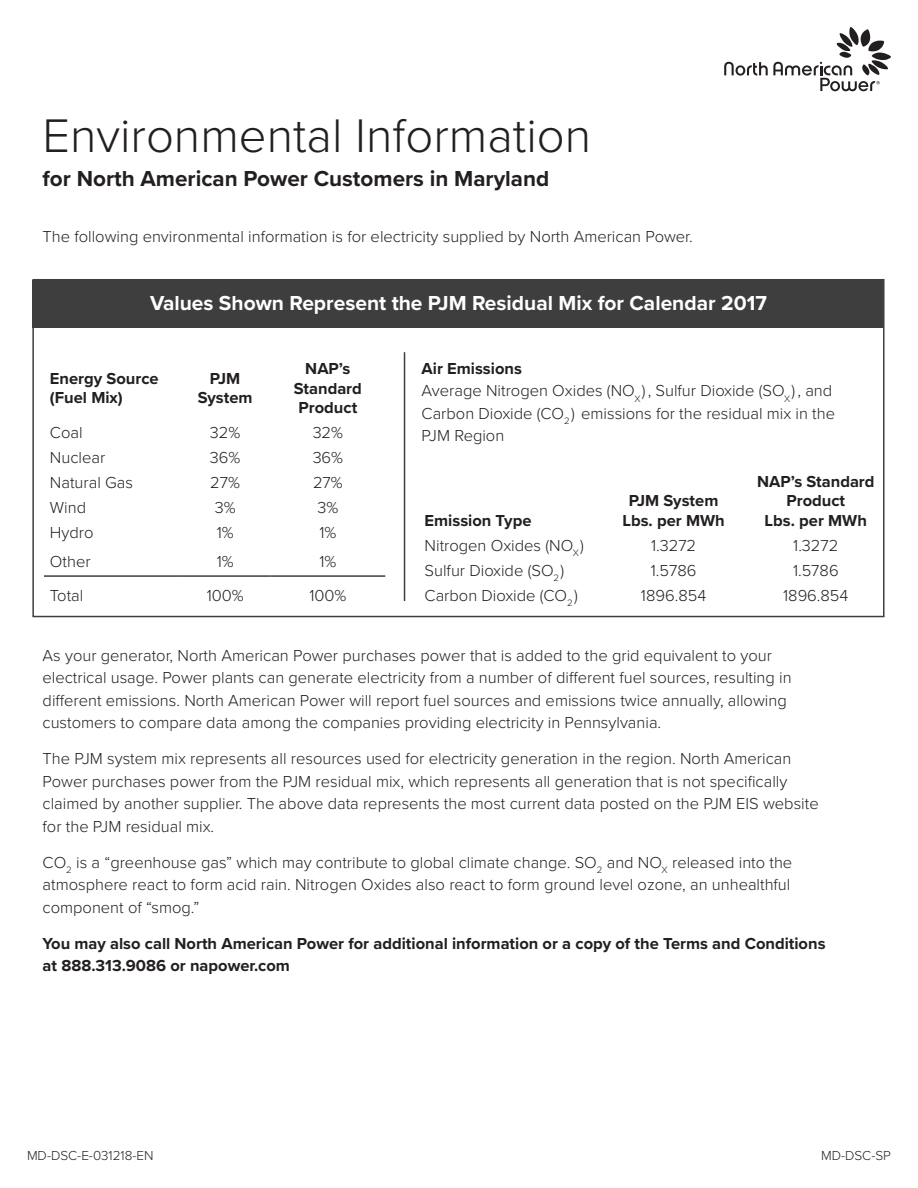
<style>
.page{position:relative;width:918px;height:1188px;background:#fff}
.page>*{position:absolute;margin:0;border:0;box-sizing:border-box;transform-origin:0 0}
.t1{font:300 48.9px "Proxima Nova";color:#231f20}
.t2{font:700 22.5px "Proxima Nova";color:#231f20}
.t3{font:700 21px "Proxima Nova";color:#fff}
.t4{font:300 16.5px/22.5px "Proxima Nova";color:#231f20}
.t5{font:700 16.5px/19.5px "Proxima Nova";color:#231f20;text-align:center}
.t6{font:300 13.5px "Proxima Nova";color:#231f20}
</style>
<div class="page">
<svg style="left:724px;top:27px;width:167px;height:64px"></svg>
<div style="left:32px;top:280px;width:851px;height:48px;background:#3e3e3f"></div>
<hr style="left:44px;top:575px;width:136px;height:2px;background:#3e3e3f">
<hr style="left:180px;top:575px;width:91px;height:2px;background:#3e3e3f">
<hr style="left:271px;top:575px;width:114px;height:2px;background:#3e3e3f">
<hr style="left:404px;top:352px;width:1px;height:249px;background:#3e3e3f">
<p class="t1" style="left:43px;top:99px;width:550px">Environmental Information</p>
<p class="t2" style="left:43px;top:162px;width:508px">for North American Power Customers in Maryland</p>
<p class="t4" style="left:43px;top:224px;width:652px">The following environmental information is for electricity supplied by North American Power.</p>
<p class="t3" style="left:150px;top:288px;width:618px">Values Shown Represent the PJM Residual Mix for Calendar 2017</p>
<p class="t5" style="left:50px;top:368px;width:110px">Energy Source</p>
<p class="t5" style="left:50px;top:388px;width:74px">(Fuel Mix)</p>
<p class="t5" style="left:198px;top:368px;width:56px">PJM<br>System</p>
<p class="t5" style="left:294px;top:359px;width:70px">NAP’s<br>Standard<br>Product</p>
<p class="t4" style="left:50px;top:421px;width:34px">Coal</p>
<p class="t4" style="left:210px;top:421px;width:32px">32%</p>
<p class="t4" style="left:313px;top:421px;width:32px">32%</p>
<p class="t4" style="left:50px;top:446px;width:57px">Nuclear</p>
<p class="t4" style="left:210px;top:446px;width:32px">36%</p>
<p class="t4" style="left:313px;top:446px;width:32px">36%</p>
<p class="t4" style="left:50px;top:471px;width:85px">Natural Gas</p>
<p class="t4" style="left:210px;top:471px;width:31px">27%</p>
<p class="t4" style="left:313px;top:471px;width:31px">27%</p>
<p class="t4" style="left:50px;top:496px;width:38px">Wind</p>
<p class="t4" style="left:215px;top:496px;width:22px">3%</p>
<p class="t4" style="left:317px;top:496px;width:22px">3%</p>
<p class="t4" style="left:50px;top:521px;width:45px">Hydro</p>
<p class="t4" style="left:217px;top:521px;width:18px">1%</p>
<p class="t4" style="left:319px;top:521px;width:18px">1%</p>
<p class="t4" style="left:50px;top:549px;width:42px">Other</p>
<p class="t4" style="left:217px;top:549px;width:18px">1%</p>
<p class="t4" style="left:319px;top:549px;width:18px">1%</p>
<p class="t4" style="left:50px;top:583px;width:35px">Total</p>
<p class="t4" style="left:207px;top:583px;width:39px">100%</p>
<p class="t4" style="left:309px;top:583px;width:39px">100%</p>
<p class="t5" style="left:422px;top:358px;width:102px">Air Emissions</p>
<p class="t4" style="left:422px;top:378px;width:415px">Average Nitrogen Oxides (NO<sub>X</sub>) , Sulfur Dioxide (SO<sub>X</sub>) , and<br>Carbon Dioxide (CO<sub>2</sub>) emissions for the residual mix in the<br>PJM Region</p>
<p class="t5" style="left:425px;top:510px;width:108px">Emission Type</p>
<p class="t5" style="left:622px;top:491px;width:104px">PJM System<br>Lbs. per MWh</p>
<p class="t5" style="left:757px;top:471px;width:119px">NAP’s Standard<br>Product<br>Lbs. per MWh</p>
<p class="t4" style="left:425px;top:533px;width:161px">Nitrogen Oxides (NO<sub>X</sub>)</p>
<p class="t4" style="left:651px;top:533px;width:47px">1.3272</p>
<p class="t4" style="left:793px;top:533px;width:47px">1.3272</p>
<p class="t4" style="left:425px;top:558px;width:141px">Sulfur Dioxide (SO<sub>2</sub>)</p>
<p class="t4" style="left:651px;top:558px;width:47px">1.5786</p>
<p class="t4" style="left:793px;top:558px;width:47px">1.5786</p>
<p class="t4" style="left:425px;top:583px;width:155px">Carbon Dioxide (CO<sub>2</sub>)</p>
<p class="t4" style="left:641px;top:583px;width:67px">1896.854</p>
<p class="t4" style="left:783px;top:583px;width:67px">1896.854</p>
<p class="t4" style="left:43px;top:643px;width:751px">As your generator, North American Power purchases power that is added to the grid equivalent to your electrical usage. Power plants can generate electricity from a number of different fuel sources, resulting in different emissions. North American Power will report fuel sources and emissions twice annually, allowing customers to compare data among the companies providing electricity in Pennsylvania.</p>
<p class="t4" style="left:43px;top:747px;width:778px">The PJM system mix represents all resources used for electricity generation in the region. North American Power purchases power from the PJM residual mix, which represents all generation that is not specifically claimed by another supplier. The above data represents the most current data posted on the PJM EIS website for the PJM residual mix.</p>
<p class="t4" style="left:43px;top:850px;width:751px;text-align:justify">CO<sub>2</sub> is a “greenhouse gas” which may contribute to global climate change. SO<sub>2</sub> and NO<sub>X</sub> released into the atmosphere react to form acid rain. Nitrogen Oxides also react to form ground level ozone, an unhealthful component of “smog.”</p>
<p class="t5" style="left:43px;top:932px;width:784px;line-height:22.5px;text-align:left">You may also call North American Power for additional information or a copy of the Terms and Conditions at 888.313.9086 or napower.com</p>
<p class="t6" style="left:27px;top:1145px;width:128px">MD-DSC-E-031218-EN</p>
<p class="t6" style="left:821px;top:1145px;width:71px">MD-DSC-SP</p>
</div>
